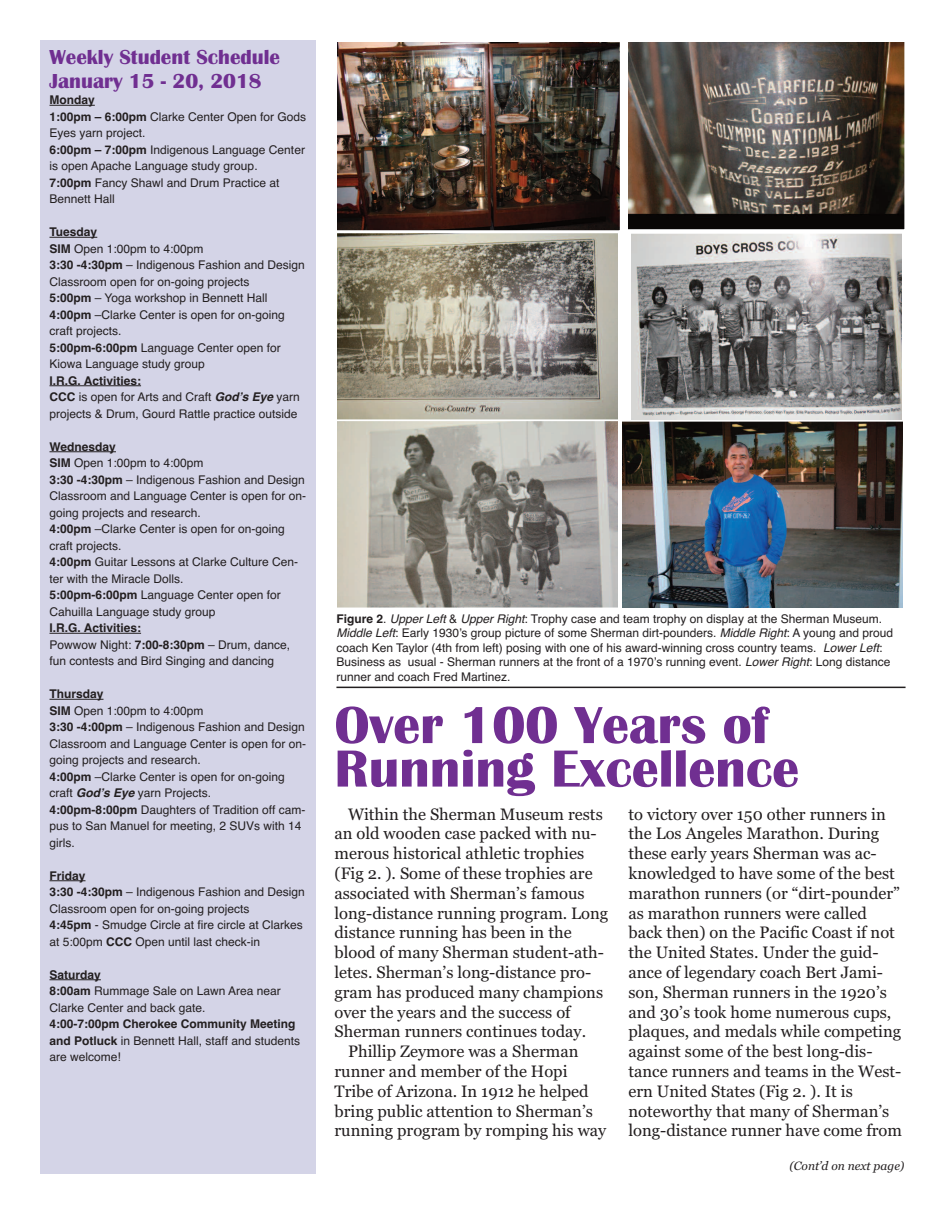
<style>
.page{position:relative;width:945px;height:1215px;background:#fff}
.page>*{position:absolute;margin:0;border:0;box-sizing:border-box;transform-origin:0 0}
.t1{font:700 54px/43.5px "Britannic";color:#702f91}
.t2{font:700 21px/24px "Britannic";color:#702f91}
.t3{font:16.5px/19.8px "Georgia";color:#231f20}
.t4{font:12px/16.5px "Helvetica";color:#231f20}
.t5{font:700 12px/16.5px "Helvetica";color:#231f20}
.t6{font:italic 12px "Georgia";color:#231f20}
.s1{font-weight:700}
.s2{font-weight:700;font-style:italic}
.s3{font-weight:400}
.s4{font-style:italic}
</style>
<div class="page">
<div style="left:40px;top:40px;width:276px;height:1134px;background:#d4d4e7"></div>
<hr style="left:50px;top:105px;width:45px;height:1px;background:#231f20">
<hr style="left:50px;top:237px;width:47px;height:1px;background:#231f20">
<hr style="left:50px;top:385px;width:91px;height:1px;background:#231f20">
<hr style="left:50px;top:451px;width:66px;height:1px;background:#231f20">
<hr style="left:50px;top:633px;width:91px;height:1px;background:#231f20">
<hr style="left:50px;top:699px;width:54px;height:1px;background:#231f20">
<hr style="left:50px;top:880px;width:36px;height:1px;background:#231f20">
<hr style="left:50px;top:979px;width:51px;height:1px;background:#231f20">
<img style="left:632px;top:235px;width:270px;height:184px">
<div style="left:620px;top:232px;width:286px;height:190px;border:2px solid #fff"></div>
<img style="left:628px;top:43px;width:275px;height:185px">
<div style="left:621px;top:40px;width:285px;height:191px;border:2px solid #fff"></div>
<img style="left:338px;top:43px;width:280px;height:186px">
<div style="left:335px;top:40px;width:286px;height:192px;border:2px solid #fff"></div>
<hr style="left:336px;top:687px;width:570px;height:1px;background:#231f20">
<img style="left:623px;top:423px;width:280px;height:184px">
<div style="left:620px;top:420px;width:286px;height:190px;border:2px solid #fff"></div>
<img style="left:337px;top:235px;width:280px;height:183px">
<div style="left:334px;top:232px;width:286px;height:189px;border:2px solid #fff"></div>
<svg style="left:337px;top:423px;width:280px;height:183px"></svg>
<div style="left:334px;top:420px;width:286px;height:189px;border:2px solid #fff"></div>
<h2 class="t2" style="left:49px;top:44px;width:232px">Weekly Student Schedule<br>January 15 - 20, 2018</h2>
<p class="t4" style="left:50px;top:92px;width:258px"><span class="s1">Monday<br>1:00pm – 6:00pm</span> Clarke Center Open for Gods<br>Eyes yarn project.<br><span class="s1">6:00pm – 7:00pm</span> Indigenous Language Center is open Apache Language study group.<br><span class="s1">7:00pm</span> Fancy Shawl and Drum Practice at<br>Bennett Hall</p>
<p class="t4" style="left:50px;top:224px;width:257px"><span class="s1">Tuesday<br>SIM</span> Open 1:00pm to 4:00pm<br><span class="s1">3:30 -4:30pm</span> – Indigenous Fashion and Design<br>Classroom open for on-going projects<br><span class="s1">5:00pm</span> – Yoga workshop in Bennett Hall<br><span class="s1">4:00pm</span> –Clarke Center is open for on-going craft projects.<br><span class="s1">5:00pm-6:00pm</span> Language Center open for<br>Kiowa Language study group</p>
<p class="t4" style="left:50px;top:372px;width:252px"><span class="s1">I.R.G. Activities:<br>CCC</span> is open for Arts and Craft <span class="s2">God’s Eye</span> yarn projects &amp; Drum, Gourd Rattle practice outside</p>
<p class="t4" style="left:49px;top:438px;width:258px"><span class="s1">Wednesday<br>SIM</span> Open 1:00pm to 4:00pm<br><span class="s1">3:30 -4:30pm</span> – Indigenous Fashion and Design<br>Classroom and Language Center is open for on&shy;going projects and research.<br><span class="s1">4:00pm</span> –Clarke Center is open for on-going craft projects.<br><span class="s1">4:00pm</span> Guitar Lessons at Clarke Culture Cen&shy;ter with the Miracle Dolls.<br><span class="s1">5:00pm-6:00pm</span> Language Center open for<br>Cahuilla Language study group</p>
<p class="t4" style="left:49px;top:620px;width:242px"><span class="s1">I.R.G. Activities:<br></span>Powwow Night: <span class="s1">7:00-8:30pm</span> – Drum, dance, fun contests and Bird Singing and dancing</p>
<p class="t4" style="left:49px;top:686px;width:258px"><span class="s1">Thursday<br>SIM</span> Open 1:00pm to 4:00pm<br><span class="s1">3:30 -4:00pm</span> – Indigenous Fashion and Design<br>Classroom and Language Center is open for on&shy;going projects and research.<br><span class="s1">4:00pm</span> –Clarke Center is open for on-going craft <span class="s2">God’s Eye</span> yarn Projects.<br><span class="s1">4:00pm-8:00pm</span> Daughters of Tradition off cam&shy;pus to San Manuel for meeting, 2 SUVs with 14 girls.</p>
<p class="t4" style="left:49px;top:867px;width:257px"><span class="s1">Friday<br>3:30 -4:30pm</span> – Indigenous Fashion and Design Classroom open for on-going projects<br><span class="s1">4:45pm</span> - Smudge Circle at fire circle at Clarkes at 5:00pm <span class="s1">CCC</span> Open until last check-in</p>
<p class="t4" style="left:50px;top:966px;width:233px"><span class="s1">Saturday<br>8:00am</span> Rummage Sale on Lawn Area near<br>Clarke Center and back gate.</p>
<p class="t5" style="left:50px;top:1016px;width:252px">4:00-7:00pm Cherokee Community Meeting and Potluck <span class="s3">in Bennett Hall, staff and students are welcome!</span></p>
<p class="t4" style="left:336px;top:612px;width:558px;line-height:14.4px"><span class="s1">Figure 2</span>. <span class="s4">Upper Left</span> &amp; <span class="s4">Upper Right</span>: Trophy case and team trophy on display at the Sherman Museum.<br><span class="s4">Middle Left</span>: Early 1930’s group picture of some Sherman dirt-pounders. <span class="s4">Middle Right</span>: A young and proud coach Ken Taylor (4th from left) posing with one of his award-winning cross country teams. <span class="s4">Lower Left</span>:<br>Business as usual - Sherman runners at the front of a 1970’s running event. <span class="s4">Lower Right</span>: Long distance runner and coach Fred Martinez.</p>
<h1 class="t1" style="left:334px;top:703px;width:466px">Over 100 Years of<br>Running Excellence</h1>
<h3 class="t3" style="left:348px;top:804px;width:256px">Within the Sherman Museum rests</h3>
<h3 class="t3" style="left:335px;top:824px;width:264px">an old wooden case packed with nu-</h3>
<h3 class="t3" style="left:335px;top:844px;width:251px">merous historical athletic trophies</h3>
<h3 class="t3" style="left:335px;top:863px;width:260px">(Fig 2. ). Some of these trophies are</h3>
<h3 class="t3" style="left:335px;top:883px;width:252px">associated with Sherman’s famous</h3>
<h3 class="t3" style="left:335px;top:903px;width:275px">long-distance running program. Long</h3>
<h3 class="t3" style="left:335px;top:923px;width:239px">distance running has been in the</h3>
<h3 class="t3" style="left:335px;top:943px;width:271px">blood of many Sherman student-ath-</h3>
<h3 class="t3" style="left:335px;top:962px;width:258px">letes. Sherman’s long-distance pro-</h3>
<h3 class="t3" style="left:335px;top:982px;width:270px">gram has produced many champions</h3>
<h3 class="t3" style="left:335px;top:1002px;width:238px">over the years and the success of</h3>
<h3 class="t3" style="left:335px;top:1022px;width:253px">Sherman runners continues today.</h3>
<h3 class="t3" style="left:348px;top:1042px;width:232px">Phillip Zeymore was a Sherman</h3>
<h3 class="t3" style="left:335px;top:1061px;width:235px">runner and member of the Hopi</h3>
<h3 class="t3" style="left:335px;top:1081px;width:256px">Tribe of Arizona. In 1912 he helped</h3>
<h3 class="t3" style="left:335px;top:1101px;width:260px">bring public attention to Sherman’s</h3>
<h3 class="t3" style="left:335px;top:1121px;width:273px">running program by romping his way</h3>
<p class="t3" style="left:629px;top:804px;width:275px">to victory over 150 other runners in the Los Angeles Marathon. During these early years Sherman was ac&shy;knowledged to have some of the best marathon runners (or “dirt-pounder” as marathon runners were called back then) on the Pacific Coast if not the United States. Under the guid&shy;ance of legendary coach Bert Jami&shy;son, Sherman runners in the 1920’s and 30’s took home numerous cups, plaques, and medals while competing against some of the best long-dis&shy;tance runners and teams in the West&shy;ern United States (Fig 2. ). It is noteworthy that many of Sherman’s long-distance runner have come from</p>
<p class="t6" style="left:789px;top:1159px;width:117px">(Cont’d on next page)</p>
</div>
